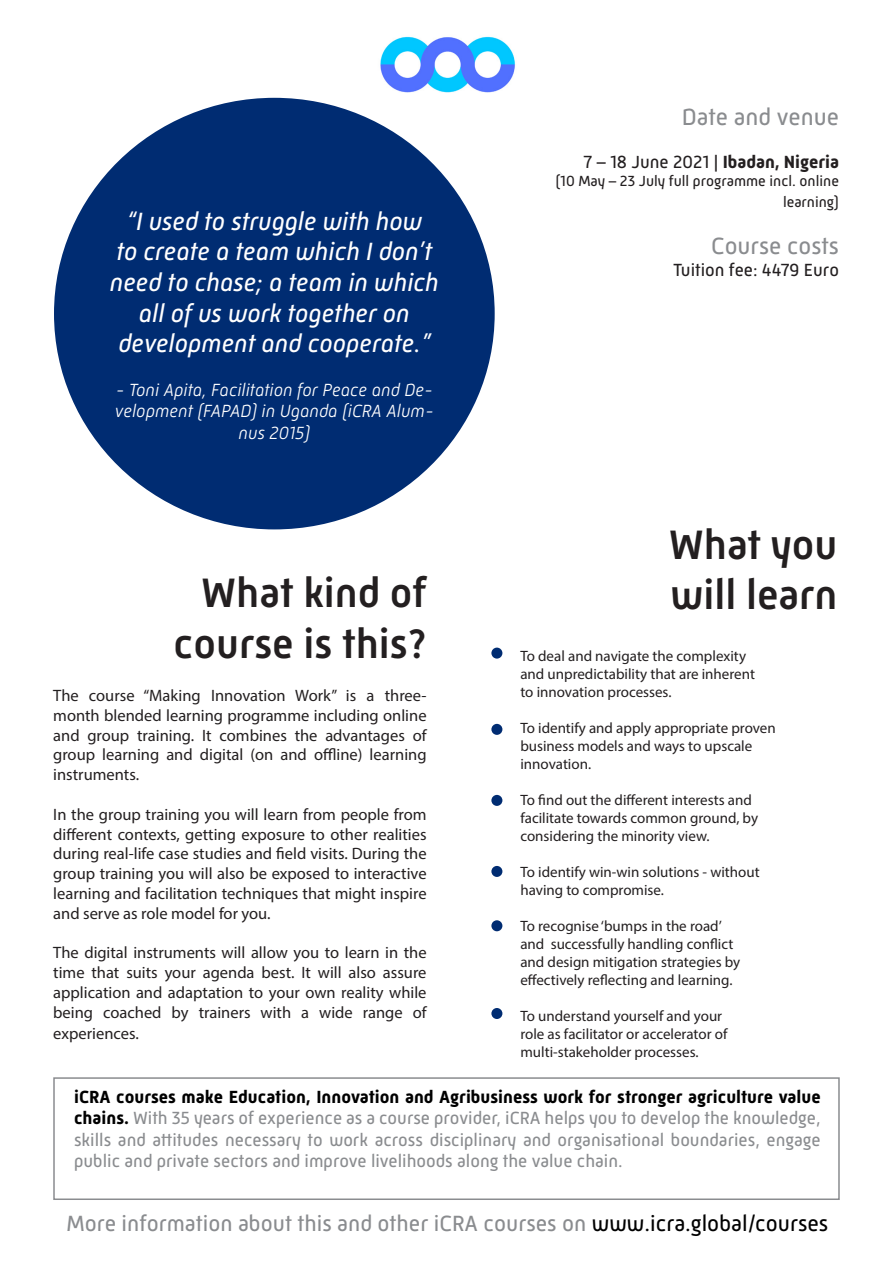
<style>
.page{position:relative;width:893px;height:1263px;background:#fff}
.page>*{position:absolute;margin:0;border:0;box-sizing:border-box;transform-origin:0 0}
.t1{font:500 42px "Mic 32 New";color:#231f20}
.t2{font:italic 25.5px/30.6px "Mic 32 New";color:#fff;text-align:center}
.t3{font:24px "Mic 32 New";color:#8a8c8f}
.t4{font:22.5px "Mic 32 New";color:#8a8c8f}
.t5{font:18px/21.6px "Mic 32 New";color:#8a8c8f;text-align:justify}
.t6{font:italic 300 18px/21.6px "Mic 32 New";color:#fff;text-align:center}
.t7{font:700 18px "Mic 32 New";color:#231f20}
.t8{font:18px "Mic 32 New";color:#231f20}
.t9{font:16.5px/19.8px "Myriad Pro";color:#231f20;text-align:justify}
.t10{font:15px/18px "Myriad Pro";color:#231f20}
.t11{font:15px/21.6px "Mic 32 New";color:#231f20;text-align:right}
.s1{font-weight:400}
.s2{font-weight:700;color:#000}
.s3{color:#000}
</style>
<div class="page">
<img style="left:380px;top:36px;width:135px;height:56px">
<div style="left:54px;top:98px;width:441px;height:431px;background:#002c72;border-radius:50%"></div>
<div style="left:491px;top:1008px;width:11px;height:11px;background:#002c72;border-radius:50%"></div>
<div style="left:491px;top:648px;width:11px;height:11px;background:#002c72;border-radius:50%"></div>
<div style="left:491px;top:724px;width:11px;height:11px;background:#002c72;border-radius:50%"></div>
<div style="left:491px;top:795px;width:11px;height:11px;background:#002c72;border-radius:50%"></div>
<div style="left:491px;top:866px;width:11px;height:11px;background:#002c72;border-radius:50%"></div>
<div style="left:53px;top:1077px;width:787px;height:123px;border:2px solid #8a8c8f"></div>
<div style="left:491px;top:920px;width:11px;height:11px;background:#002c72;border-radius:50%"></div>
<p class="t2" style="left:110px;top:206px;width:330px">“I used to struggle with how<br>to create a team which I don’t need to chase; a team in which all of us work together on development and cooperate.”</p>
<p class="t6" style="left:115px;top:378px;width:320px">- Toni Apita, Facilitation for Peace and De&shy;velopment (FAPAD) in Uganda (iCRA Alum&shy;nus 2015)</p>
<p class="t1" style="left:201px;top:569px;width:227px">What kind of</p>
<p class="t1" style="left:174px;top:619px;width:255px">course is this?</p>
<p class="t9" style="left:53px;top:685px;width:375px">The course “Making Innovation Work” is a three&shy;month blended learning programme including online and group training. It combines the advantages of group learning and digital (on and offline) learning instruments.</p>
<p class="t9" style="left:53px;top:804px;width:375px">In the group training you will learn from people from different contexts, getting exposure to other realities during real-life case studies and field visits. During the group training you will also be exposed to interactive learning and facilitation techniques that might inspire and serve as role model for you.</p>
<p class="t9" style="left:53px;top:943px;width:375px">The digital instruments will allow you to learn in the time that suits your agenda best. It will also assure application and adaptation to your own reality while being coached by trainers with a wide range of</p>
<p class="t9" style="left:53px;top:1024px;width:87px">experiences.</p>
<p class="t3" style="left:682px;top:103px;width:159px">Date and venue</p>
<p class="t7" style="left:584px;top:151px;width:257px"><span class="s1">7 – 18 June 2021 |</span> Ibadan, Nigeria</p>
<p class="t11" style="left:555px;top:170px;width:285px">(10 May – 23 July full programme incl. online learning)</p>
<p class="t3" style="left:711px;top:232px;width:129px">Course costs</p>
<p class="t8" style="left:673px;top:259px;width:167px">Tuition fee: 4479 Euro</p>
<p class="t1" style="left:669px;top:520px;width:170px">What you</p>
<p class="t1" style="left:670px;top:571px;width:168px">will learn</p>
<p class="t10" style="left:520px;top:646px;width:227px">To deal and navigate the complexity</p>
<p class="t10" style="left:520px;top:664px;width:236px">and unpredictability that are inherent</p>
<p class="t10" style="left:520px;top:682px;width:153px">to innovation processes.</p>
<p class="t10" style="left:520px;top:718px;width:257px">To identify and apply appropriate proven</p>
<p class="t10" style="left:520px;top:736px;width:233px">business models and ways to upscale</p>
<p class="t10" style="left:520px;top:754px;width:72px">innovation.</p>
<p class="t10" style="left:520px;top:790px;width:239px">To find out the different interests and facilitate towards common ground, by considering the minority view.</p>
<p class="t10" style="left:520px;top:862px;width:241px">To identify win-win solutions - without having to compromise.</p>
<p class="t10" style="left:520px;top:916px;width:221px">To recognise ‘bumps in the road’ and successfully handling conflict and design mitigation strategies by effectively reflecting and learning.</p>
<p class="t10" style="left:520px;top:1006px;width:203px">To understand yourself and your</p>
<p class="t10" style="left:520px;top:1024px;width:208px">role as facilitator or accelerator of</p>
<p class="t10" style="left:520px;top:1042px;width:180px">multi-stakeholder processes.</p>
<p class="t5" style="left:74px;top:1086px;width:748px"><span class="s2">iCRA courses make Education, Innovation and Agribusiness work for stronger agriculture value chains.</span> With 35 years of experience as a course provider, iCRA helps you to develop the knowledge, skills and attitudes necessary to work across disciplinary and organisational boundaries, engage public and private sectors and improve livelihoods along the value chain.</p>
<p class="t4" style="left:66px;top:1211px;width:764px">More information about this and other iCRA courses on <span class="s3">www.icra.global/courses</span></p>
</div>
